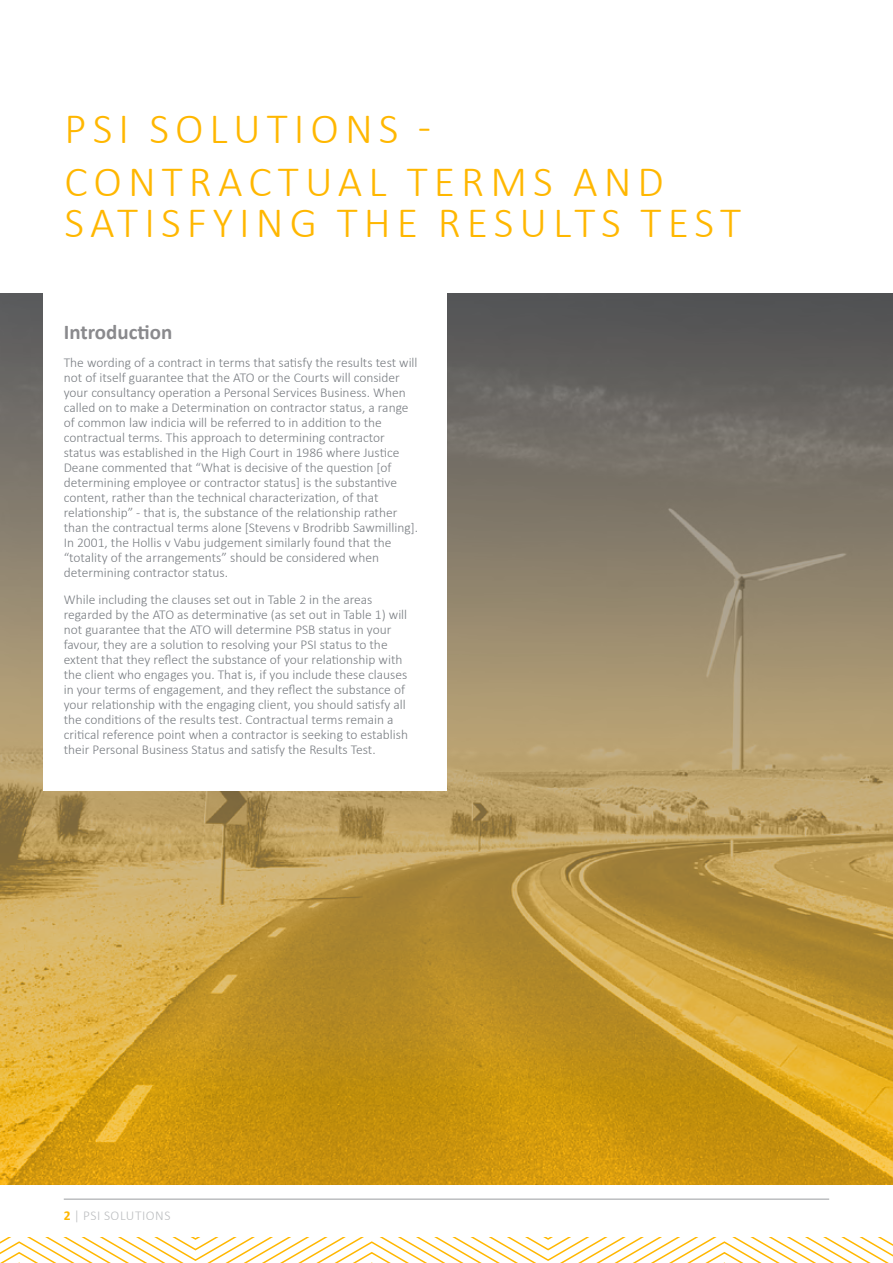
<style>
.page{position:relative;width:893px;height:1263px;background:#fff}
.page>*{position:absolute;margin:0;border:0;box-sizing:border-box;transform-origin:0 0}
.t1{font:300 43.5px/53.2px "Calibri";letter-spacing:.14em;color:#ffb700}
.t2{font:700 21px "Calibri";color:#8a8a8d}
.t3{font:300 13.5px/15px "Calibri";color:#797d82}
.t4{font:300 13.5px "Calibri";letter-spacing:.04em;color:#bcbec0}
.s1{font-weight:700;color:#ffb700}
</style>
<div class="page">
<hr style="left:64px;top:1198px;width:765px;height:2px;background:#bcbec0">
<svg style="left:0;top:1237px;width:893px;height:26px"></svg>
<img style="left:0;top:293px;width:893px;height:891px">
<div style="left:43px;top:283px;width:403px;height:508px;background:#fff"></div>
<h1 class="t1" style="left:65px;top:100px;width:601px">PSI SOLUTIONS -<br>CONTRACTUAL TERMS AND</h1>
<h1 class="t1" style="left:65px;top:194px;width:678px">SATISFYING THE RESULTS TEST</h1>
<h2 class="t2" style="left:64px;top:319px;width:110px">Introduction</h2>
<p class="t3" style="left:64px;top:354px;width:356px">The wording of a contract in terms that satisfy the results test will not of itself guarantee that the ATO or the Courts will consider your consultancy operation a Personal Services Business. When called on to make a Determination on contractor status, a range of common law indicia will be referred to in addition to the contractual terms. This approach to determining contractor status was established in the High Court in 1986 where Justice Deane commented that “What is decisive of the question [of determining employee or contractor status] is the substantive content, rather than the technical characterization, of that relationship” - that is, the substance of the relationship rather than the contractual terms alone [Stevens v Brodribb Sawmilling].<br>In 2001, the Hollis v Vabu judgement similarly found that the “totality of the arrangements” should be considered when determining contractor status.</p>
<p class="t3" style="left:64px;top:592px;width:346px">While including the clauses set out in Table 2 in the areas regarded by the ATO as determinative (as set out in Table 1) will not guarantee that the ATO will determine PSB status in your favour, they are a solution to resolving your PSI status to the extent that they reflect the substance of your relationship with the client who engages you. That is, if you include these clauses in your terms of engagement, and they reflect the substance of your relationship with the engaging client, you should satisfy all the conditions of the results test. Contractual terms remain a critical reference point when a contractor is seeking to establish their Personal Business Status and satisfy the Results Test.</p>
<p class="t4" style="left:64px;top:1207px;width:108px"><span class="s1">2</span> | PSI SOLUTIONS</p>
</div>
